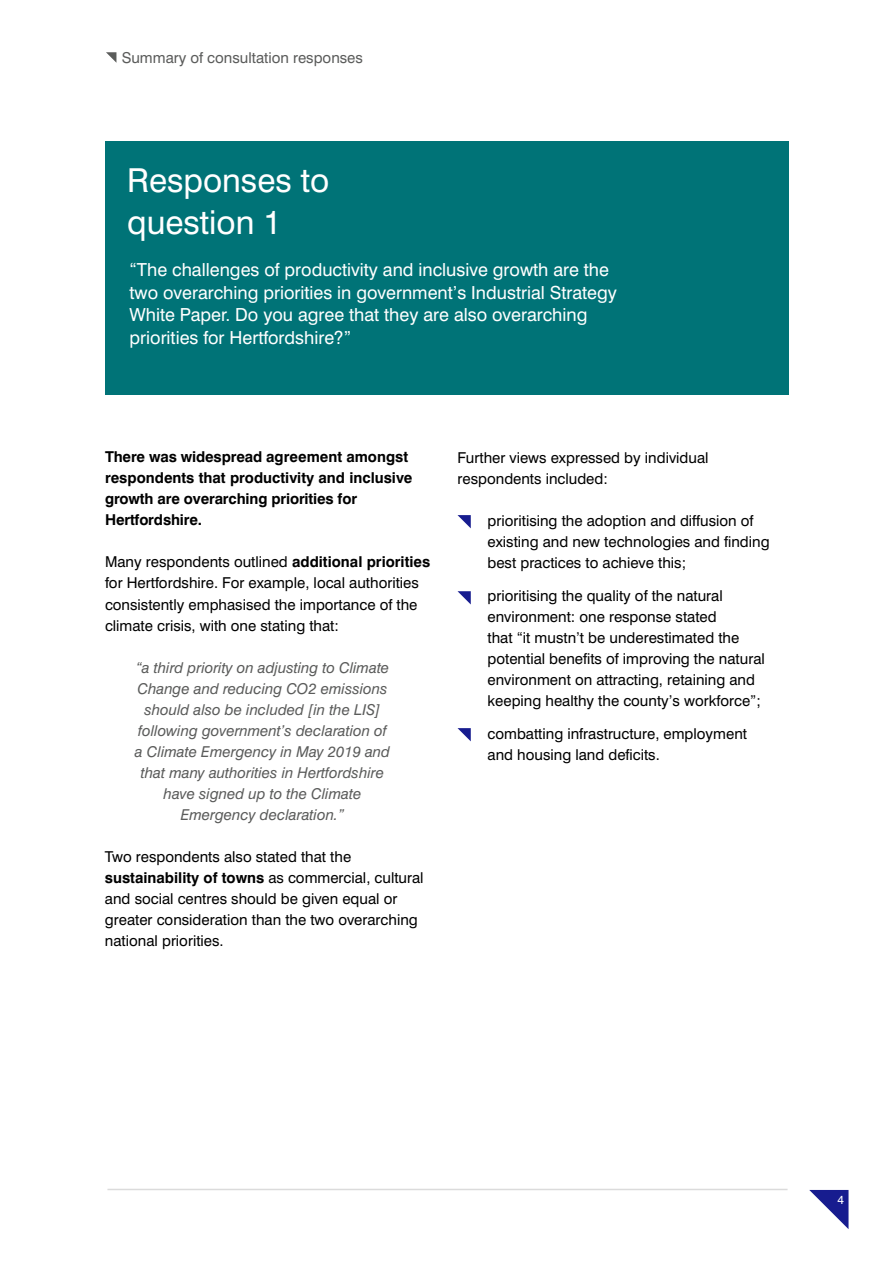
<style>
.page{position:relative;width:893px;height:1263px;background:#fff}
.page>*{position:absolute;margin:0;border:0;box-sizing:border-box;transform-origin:0 0}
.t1{font:33px/42px "Swiss 721 BT";color:#fff}
.t2{font:18px/22.5px "Swiss 721 BT";color:#fff}
.t3{font:15px/21px "Swiss 721 BT";color:#000}
.t4{font:italic 15px/21px "Swiss 721 BT";color:#5b5c5b;text-align:center}
.t5{font:15px/21px "Swiss 721 BT";color:#fff}
.t6{font:700 15px/21px "Swiss 721 BT";letter-spacing:-.01em;color:#000}
.t7{font:15px "Swiss 721 BT";color:#5b5c5b}
.t8{font:12px "Swiss 721 BT";color:#fff}
.s1{font-weight:700}
</style>
<div class="page">
<svg style="left:458px;top:515px;width:13px;height:13px"></svg>
<svg style="left:458px;top:591px;width:13px;height:13px"></svg>
<svg style="left:458px;top:728px;width:13px;height:13px"></svg>
<svg style="left:106px;top:52px;width:10px;height:10px"></svg>
<div style="left:105px;top:141px;width:683px;height:254px;background:#007377"></div>
<hr style="left:107px;top:1189px;width:681px;height:1px;background:#dbdbdb">
<svg style="left:809px;top:1190px;width:39px;height:39px"></svg>
<p class="t7" style="left:122px;top:48px;width:243px">Summary of consultation responses</p>
<h1 class="t1" style="left:127px;top:159px;width:204px">Responses to question 1</h1>
<p class="t2" style="left:130px;top:259px;width:489px">“The challenges of productivity and inclusive growth are the two overarching priorities in government’s Industrial Strategy White Paper. Do you agree that they are also overarching priorities for Hertfordshire?”</p>
<p class="t5" style="left:130px;top:258px;width:307px">“The challenges of productivity and inclusive growth are the two overarching priorities in government’s Industrial Strategy White Paper.<br>Do you agree that they are also overarching</p>
<p class="t6" style="left:105px;top:446px;width:309px">There was widespread agreement amongst respondents that productivity and inclusive growth are overarching priorities for Hertfordshire.</p>
<p class="t3" style="left:105px;top:551px;width:327px">Many respondents outlined <span class="s1">additional priorities </span>for Hertfordshire. For example, local authorities consistently emphasised the importance of the climate crisis, with one stating that:</p>
<p class="t4" style="left:135px;top:656px;width:257px">“a third priority on adjusting to Climate Change and reducing CO2 emissions should also be included [in the LIS] following government’s declaration of a Climate Emergency in May 2019 and that many authorities in Hertfordshire have signed up to the Climate Emergency declaration.”</p>
<p class="t3" style="left:105px;top:845px;width:320px">Two respondents also stated that the <span class="s1">sustainability of towns</span> as commercial, cultural and social centres should be given equal or greater consideration than the two overarching national priorities.</p>
<p class="t3" style="left:458px;top:447px;width:253px">Further views expressed by individual respondents included:</p>
<p class="t3" style="left:488px;top:510px;width:284px">prioritising the adoption and diffusion of existing and new technologies and finding best practices to achieve this;</p>
<p class="t3" style="left:488px;top:585px;width:279px">prioritising the quality of the natural environment: one response stated<br>that “it mustn’t be underestimated the potential benefits of improving the natural environment on attracting, retaining and keeping healthy the county’s workforce”;</p>
<p class="t3" style="left:488px;top:723px;width:261px">combatting infrastructure, employment and housing land deficits.</p>
<p class="t8" style="left:837px;top:1192px;width:8px">4</p>
</div>
